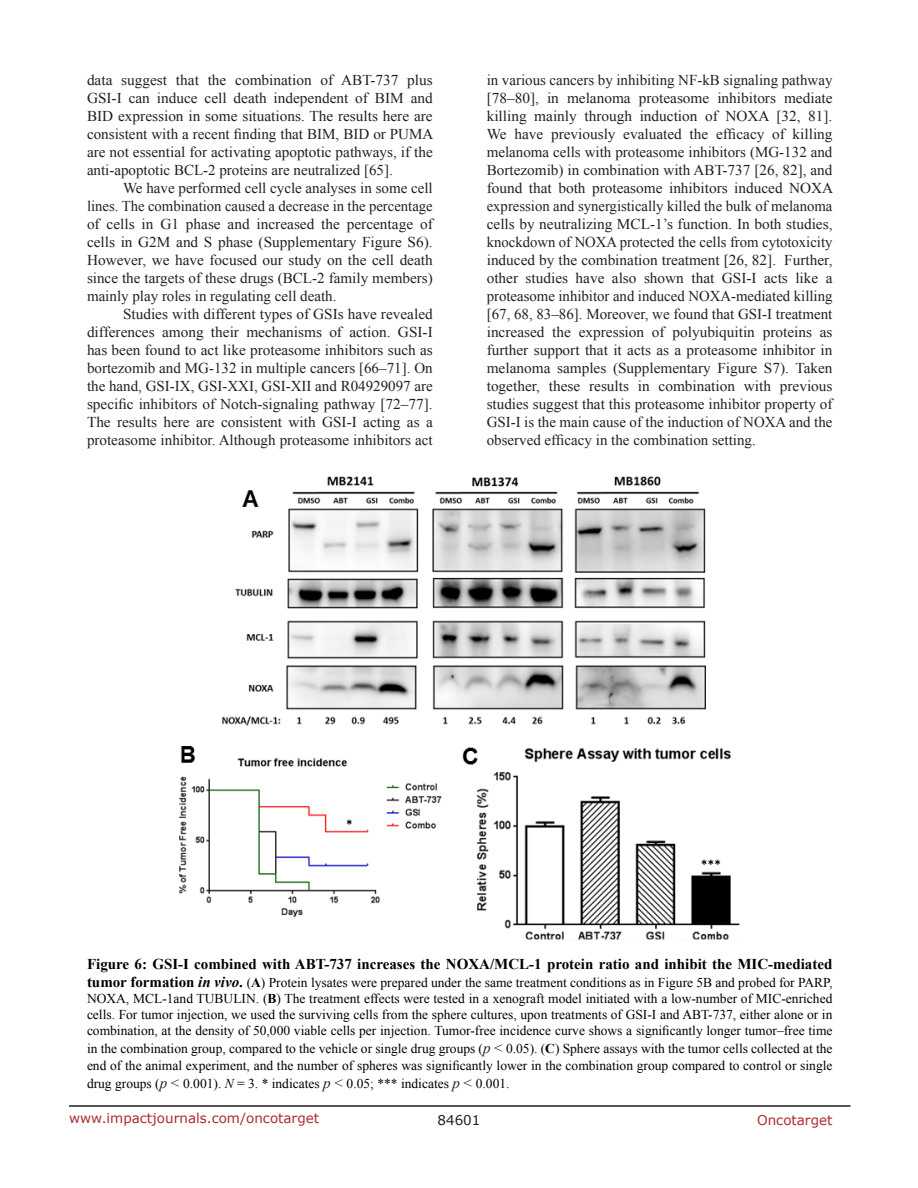
<style>
.page{position:relative;width:918px;height:1188px;background:#fff}
.page>*{position:absolute;margin:0;border:0;box-sizing:border-box;transform-origin:0 0}
.BodyText{font:15px/18px "Times New Roman";color:#231f20;text-align:justify}
.FigureText{font:700 15px "Times New Roman";color:#000}
.FigureText-2{font:13.5px/16.2px "Times New Roman";color:#000;text-align:justify}
.t1{font:13.5px "Verdana";color:#ac2b31}
.t2{font:13.5px "Verdana";color:#231f20}
.s1{font-weight:700;font-size:15px}
.s2{font-weight:700;font-style:italic;font-size:15px}
.s3{font-weight:700}
.s4{font-style:italic;font-size:15px;color:#231f20}
.s5{font-size:15px;color:#231f20}
.s6{font-style:italic}
</style>
<div class="page">
<hr style="left:69px;top:1105px;width:781px;height:2px;background:#231f20">
<img style="left:179px;top:477px;width:561px;height:463px">
<p class="BodyText" style="left:87px;top:71px;width:348px">data suggest that the combination of ABT-737 plus GSI-I can induce cell death independent of BIM and BID expression in some situations. The results here are consistent with a recent finding that BIM, BID or PUMA are not essential for activating apoptotic pathways, if the anti-apoptotic BCL-2 proteins are neutralized [65].</p>
<p class="BodyText" style="left:87px;top:179px;width:347px;text-indent:36px">We have performed cell cycle analyses in some cell lines. The combination caused a decrease in the percentage of cells in G1 phase and increased the percentage of cells in G2M and S phase (Supplementary Figure S6).<br>However, we have focused our study on the cell death since the targets of these drugs (BCL-2 family members) mainly play roles in regulating cell death.</p>
<p class="BodyText" style="left:87px;top:305px;width:347px;text-indent:36px">Studies with different types of GSIs have revealed differences among their mechanisms of action. GSI-I has been found to act like proteasome inhibitors such as bortezomib and MG-132 in multiple cancers [66–71]. On the hand, GSI-IX, GSI-XXI, GSI-XII and R04929097 are specific inhibitors of Notch-signaling pathway [72–77].<br>The results here are consistent with GSI-I acting as a proteasome inhibitor. Although proteasome inhibitors act</p>
<p class="BodyText" style="left:487px;top:71px;width:348px">in various cancers by inhibiting NF-kB signaling pathway [78–80], in melanoma proteasome inhibitors mediate killing mainly through induction of NOXA [32, 81].<br>We have previously evaluated the efficacy of killing melanoma cells with proteasome inhibitors (MG-132 and Bortezomib) in combination with ABT-737 [26, 82], and found that both proteasome inhibitors induced NOXA expression and synergistically killed the bulk of melanoma cells by neutralizing MCL-1’s function. In both studies, knockdown of NOXA protected the cells from cytotoxicity induced by the combination treatment [26, 82]. Further, other studies have also shown that GSI-I acts like a proteasome inhibitor and induced NOXA-mediated killing [67, 68, 83–86]. Moreover, we found that GSI-I treatment increased the expression of polyubiquitin proteins as further support that it acts as a proteasome inhibitor in melanoma samples (Supplementary Figure S7). Taken together, these results in combination with previous studies suggest that this proteasome inhibitor property of GSI-I is the main cause of the induction of NOXA and the observed efficacy in the combination setting.</p>
<p class="FigureText" style="left:87px;top:953px;width:747px">Figure 6: GSI-I combined with ABT-737 increases the NOXA/MCL-1 protein ratio and inhibit the MIC-mediated</p>
<p class="FigureText-2" style="left:87px;top:974px;width:747px"><span class="s1">tumor formation</span> <span class="s2">in vivo</span><span class="s1">.</span> (<span class="s3">A</span>) Protein lysates were prepared under the same treatment conditions as in Figure 5B and probed for PARP, NOXA, MCL-1and TUBULIN. (<span class="s3">B</span>) The treatment effects were tested in a xenograft model initiated with a low-number of MIC-enriched cells. For tumor injection, we used the surviving cells from the sphere cultures, upon treatments of GSI-I and ABT-737, either alone or in combination, at the density of 50,000 viable cells per injection. Tumor-free incidence curve shows a significantly longer tumor–free time</p>
<p class="FigureText-2" style="left:87px;top:1041px;width:747px">in the combination group, compared to the vehicle or single drug groups (<span class="s4">p</span> <span class="s5">&lt;</span> 0.05). (<span class="s3">C</span>) Sphere assays with the tumor cells collected at the end of the animal experiment, and the number of spheres was significantly lower in the combination group compared to control or single</p>
<p class="FigureText-2" style="left:87px;top:1075px;width:424px">drug groups (<span class="s4">p</span> <span class="s5">&lt;</span> 0.001). <span class="s6">N</span> = 3. * indicates <span class="s4">p</span> <span class="s5">&lt;</span> 0.05; *** indicates <span class="s4">p</span> <span class="s5">&lt;</span> 0.001.</p>
<p class="t1" style="left:69px;top:1109px;width:252px">www.impactjournals.com/oncotarget</p>
<p class="t2" style="left:438px;top:1111px;width:44px">84601</p>
<p class="t1" style="left:757px;top:1111px;width:77px">Oncotarget</p>
</div>
